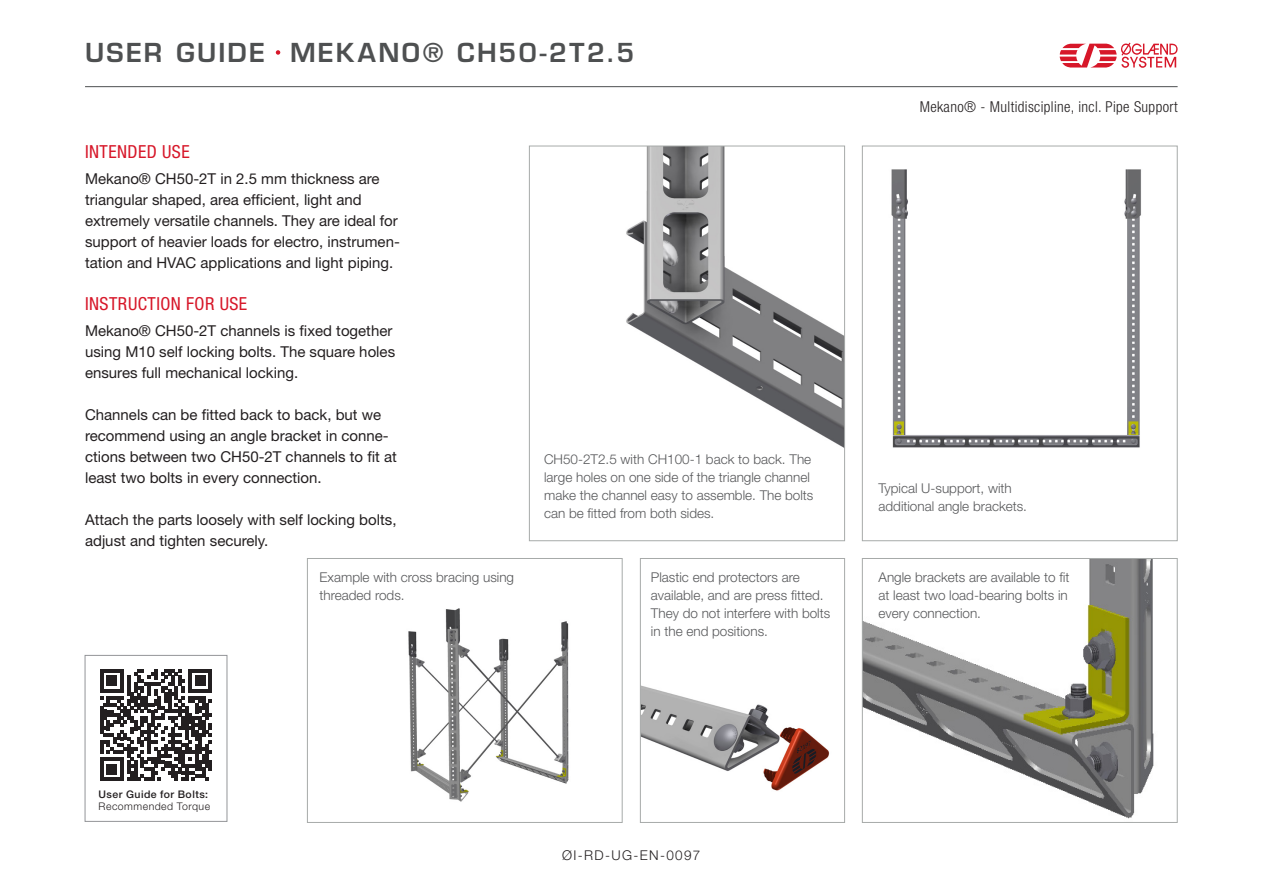
<style>
.page{position:relative;width:1263px;height:893px;background:#fff}
.page>*{position:absolute;margin:0;border:0;box-sizing:border-box;transform-origin:0 0}
.t1{font:600 25.5px "Eurostile LT Std";letter-spacing:.09em;color:#4e5051}
.t2{font:condensed 18px "Helvetica Neue LT Std";letter-spacing:.025em;color:#d71729}
.Brødtekst{font:15px/21px "Helvetica Neue LT Std";color:#231f20}
.t3{font:300 condensed 15px "Helvetica Neue LT Std";letter-spacing:.025em;color:#231f20}
.Bildetekst{font:300 13.5px/18px "Helvetica Neue LT Std";color:#57585a}
.Nummer{font:300 13.5px "Helvetica Neue LT Std";letter-spacing:.1em;color:#231f20}
.t4{font:500 10.5px "Helvetica Neue LT Std";letter-spacing:.045em;color:#231f20}
.t5{font:300 10.5px "Helvetica Neue LT Std";letter-spacing:.045em;color:#231f20}
</style>
<div class="page">
<hr style="left:85px;top:86px;width:1092px;height:1px;background:#4e5051">
<svg style="left:1060px;top:42px;width:117px;height:26px"></svg>
<div style="left:274px;top:49px;width:8px;height:7px;background:#d71729;border-radius:50%"></div>
<div style="left:273px;top:47px;width:10px;height:11px;border:3px solid #fff;border-radius:50%"></div>
<div style="left:85px;top:655px;width:142px;height:167px;border:1px solid #939598"></div>
<svg style="left:100px;top:669px;width:112px;height:112px"></svg>
<img style="left:642px;top:686px;width:188px;height:105px">
<img style="left:408px;top:608px;width:161px;height:194px">
<div style="left:307px;top:558px;width:315px;height:265px;border:1px solid #a7aaa9"></div>
<div style="left:640px;top:558px;width:205px;height:265px;border:1px solid #a7aaa9"></div>
<img style="left:626px;top:148px;width:217px;height:299px">
<div style="left:529px;top:146px;width:316px;height:395px;border:1px solid #a7aaa9"></div>
<img style="left:891px;top:169px;width:250px;height:279px">
<div style="left:862px;top:146px;width:315px;height:395px;border:1px solid #a7aaa9"></div>
<img style="left:864px;top:560px;width:290px;height:259px">
<div style="left:862px;top:558px;width:315px;height:265px;border:1px solid #a7aaa9"></div>
<h1 class="t1" style="left:85px;top:36px;width:181px">USER GUIDE</h1>
<h2 class="t1" style="left:290px;top:36px;width:346px">MEKANO® CH50-2T2.5</h2>
<h3 class="t2" style="left:85px;top:142px;width:106px">INTENDED USE</h3>
<p class="Brødtekst" style="left:85px;top:168px;width:316px">Mekano® CH50-2T in 2.5 mm thickness are triangular shaped, area efficient, light and extremely versatile channels. They are ideal for support of heavier loads for electro, instrumen&shy;tation and HVAC applications and light piping.</p>
<h3 class="t2" style="left:85px;top:294px;width:164px">INSTRUCTION FOR USE</h3>
<p class="Brødtekst" style="left:85px;top:320px;width:309px">Mekano® CH50-2T channels is fixed together</p>
<p class="Brødtekst" style="left:85px;top:341px;width:312px">using M10 self locking bolts. The square holes ensures full mechanical locking.</p>
<p class="Brødtekst" style="left:85px;top:404px;width:313px">Channels can be fitted back to back, but we recommend using an angle bracket in conne&shy;ctions between two CH50-2T channels to fit at least two bolts in every connection.</p>
<p class="Brødtekst" style="left:85px;top:509px;width:313px">Attach the parts loosely with self locking bolts, adjust and tighten securely.</p>
<p class="Bildetekst" style="left:544px;top:450px;width:271px">CH50-2T2.5 with CH100-1 back to back. The large holes on one side of the triangle channel make the channel easy to assemble. The bolts can be fitted from both sides.</p>
<p class="t3" style="left:920px;top:98px;width:259px">Mekano® - Multidiscipline, incl. Pipe Support</p>
<p class="Bildetekst" style="left:878px;top:479px;width:150px">Typical U-support, with additional angle brackets.</p>
<p class="t4" style="left:99px;top:788px;width:111px">User Guide for Bolts:</p>
<p class="t5" style="left:99px;top:800px;width:113px">Recommended Torque</p>
<p class="Bildetekst" style="left:320px;top:567px;width:196px">Example with cross bracing using threaded rods.</p>
<p class="Bildetekst" style="left:878px;top:567px;width:192px;text-align:justify">Angle brackets are available to fit at least two load-bearing bolts in every connection.</p>
<p class="Bildetekst" style="left:651px;top:567px;width:181px">Plastic end protectors are available, and are press fitted.<br>They do not interfere with bolts in the end positions.</p>
<p class="Nummer" style="left:562px;top:847px;width:140px">ØI-RD-UG-EN-0097</p>
</div>
